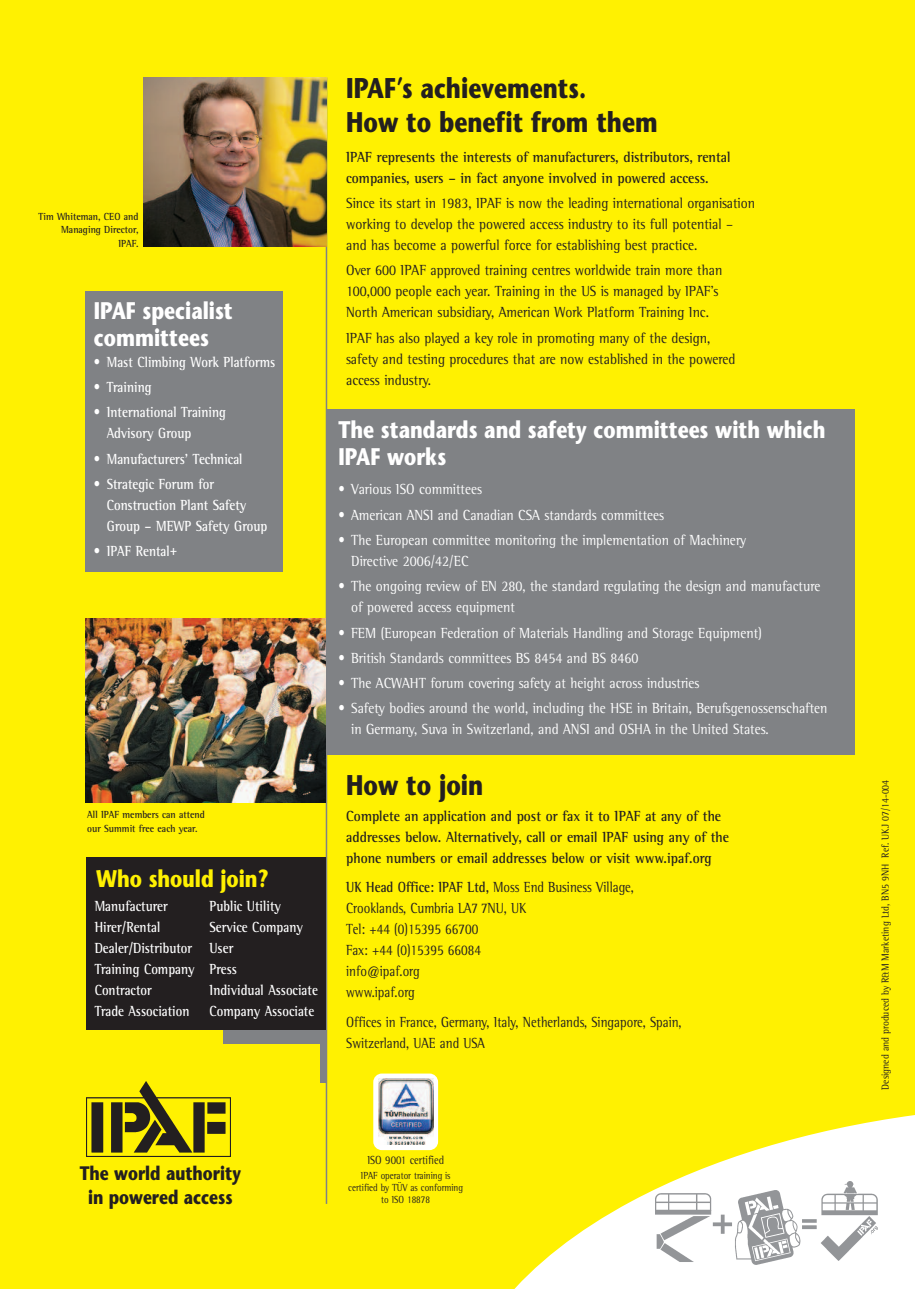
<style>
.page{position:relative;width:915px;height:1289px;background:#fff}
.page>*{position:absolute;margin:0;border:0;box-sizing:border-box;transform-origin:0 0}
.t1{font:700 28.5px/34.5px "Stone Sans";color:#231f20;scale:.8 1}
.t2{font:700 24px/27px "Stone Sans";color:#fff;scale:.8 1}
.t3{font:700 24px "Stone Sans";color:#fff101;scale:.8 1}
.t4{font:700 19.5px/24px "Stone Sans";color:#231f20;text-align:center;scale:.8 1}
.t5{font:15px/21px "Rotis Semi Serif Std";color:#fff;scale:.85 1}
.t6{font:15px/21px "Rotis Semi Serif Std";color:#231f20;scale:.9 1}
.t7{font:700 15px/21px "Rotis Semi Serif Std";color:#fff;scale:.85 1}
.t8{font:700 15px/21px "Rotis Semi Serif Std";color:#231f20;scale:.9 1}
.t9{font:15px/21px "Rotis Semi Serif Std";color:#231f20;scale:.85 1}
.t10{font:12px "Rotis Semi Serif Std";color:#231f20;scale:.87 1}
.t11{font:700 10.5px/13.5px "Rotis Semi Serif Std";color:#231f20;text-align:right;scale:.9 1}
.t12{font:10.5px "Rotis Semi Serif Std";color:#231f20;scale:.9 1}
.t13{font:10.5px/12.3px "Rotis Semi Serif Std";color:#231f20;text-align:center;scale:.85 1}
.s1{font-weight:700}
</style>
<div class="page">
<div style="left:0;top:0;width:914px;height:1288px;background:#fff101"></div>
<div style="left:223px;top:1029px;width:100px;height:14px;background:#808285"></div>
<div style="left:320px;top:1029px;width:6px;height:53px;background:#808285"></div>
<hr style="left:325px;top:78px;width:2px;height:1125px;background:#808285">
<img style="left:87px;top:1081px;width:144px;height:75px">
<img style="left:143px;top:77px;width:183px;height:170px">
<img style="left:86px;top:618px;width:239px;height:184px">
<div style="left:86px;top:291px;width:197px;height:280px;background:#808285"></div>
<div style="left:327px;top:409px;width:527px;height:346px;background:#808285"></div>
<div style="left:86px;top:857px;width:239px;height:173px;background:#231f20"></div>
<svg style="left:515px;top:1115px;width:399px;height:173px;fill:#fff"></svg>
<img style="left:655px;top:1180px;width:221px;height:85px">
<div style="left:373px;top:1073px;width:65px;height:77px;background:#fff;border-radius:9px"></div>
<img style="left:378px;top:1078px;width:55px;height:66px">
<p class="t11" style="left:39px;top:210px;width:112px">Tim Whiteman, CEO and<br>Managing Director,<br>IPAF.</p>
<h2 class="t2" style="left:94px;top:299px;width:175px">IPAF specialist committees</h2>
<p class="t7" style="left:94px;top:352px;width:215px">• Mast Climbing Work Platforms</p>
<p class="t7" style="left:94px;top:378px;width:69px">• Training</p>
<p class="t7" style="left:107px;top:403px;width:142px;text-indent:-13px">• International Training<br>Advisory Group</p>
<p class="t7" style="left:94px;top:449px;width:176px">• Manufacturers’ Technical</p>
<p class="t7" style="left:107px;top:474px;width:190px;text-indent:-13px">• Strategic Forum for<br>Construction Plant Safety<br>Group – MEWP Safety Group</p>
<p class="t7" style="left:94px;top:542px;width:100px">• IPAF Rental+</p>
<p class="t11" style="left:87px;top:808px;width:132px;text-align:left">All IPAF members can attend our Summit free each year.</p>
<h2 class="t3" style="left:96px;top:868px;width:217px">Who should join?</h2>
<p class="t7" style="left:95px;top:896px;width:119px">Manufacturer<br>Hirer/Rental<br>Dealer/Distributor<br>Training Company<br>Contractor<br>Trade Association</p>
<p class="t7" style="left:209px;top:896px;width:129px">Public Utility<br>Service Company<br>User<br>Press<br>Individual Associate<br>Company Associate</p>
<h1 class="t1" style="left:346px;top:74px;width:391px">IPAF’s achievements.<br>How to benefit from them</h1>
<p class="t8" style="left:346px;top:148px;width:428px">IPAF represents the interests of manufacturers, distributors, rental companies, users – in fact anyone involved in powered access.</p>
<p class="t6" style="left:346px;top:194px;width:455px">Since its start in 1983, IPAF is now the leading international organisation working to develop the powered access industry to its full potential – and has become a powerful force for establishing best practice.</p>
<p class="t6" style="left:346px;top:261px;width:419px">Over 600 IPAF approved training centres worldwide train more than<br>100,000 people each year. Training in the US is managed by IPAF’s<br>North American subsidiary, American Work Platform Training Inc.</p>
<p class="t6" style="left:346px;top:328px;width:434px">IPAF has also played a key role in promoting many of the design, safety and testing procedures that are now established in the powered access industry.</p>
<h2 class="t2" style="left:338px;top:418px;width:610px">The standards and safety committees with which<br>IPAF works</h2>
<p class="t5" style="left:338px;top:480px;width:170px">• Various ISO committees</p>
<p class="t5" style="left:338px;top:505px;width:384px">• American ANSI and Canadian CSA standards committees</p>
<p class="t5" style="left:351px;top:531px;width:466px;text-indent:-13px">• The European committee monitoring the implementation of Machinery<br>Directive 2006/42/EC</p>
<p class="t5" style="left:351px;top:577px;width:553px;text-indent:-13px">• The ongoing review of EN 280, the standard regulating the design and manufacture of powered access equipment</p>
<p class="t5" style="left:338px;top:623px;width:499px">• FEM (European Federation of Materials Handling and Storage Equipment)</p>
<p class="t5" style="left:338px;top:648px;width:354px">• British Standards committees BS 8454 and BS 8460</p>
<p class="t5" style="left:338px;top:674px;width:426px">• The ACWAHT forum covering safety at height across industries</p>
<p class="t5" style="left:351px;top:699px;width:561px;text-indent:-13px">• Safety bodies around the world, including the HSE in Britain, Berufsgenossenschaften in Germany, Suva in Switzerland, and ANSI and OSHA in the United States.</p>
<h1 class="t1" style="left:346px;top:771px;width:173px">How to join</h1>
<p class="t8" style="left:346px;top:806px;width:427px">Complete an application and post or fax it to IPAF at any of the addresses below. Alternatively, call or email IPAF using any of the phone numbers or email addresses below or visit www.ipaf.org</p>
<p class="t9" style="left:346px;top:878px;width:340px"><span class="s1">UK Head Office: IPAF Ltd,</span> Moss End Business Village,<br>Crooklands, Cumbria LA7 7NU, UK<br>Tel: +44 (0)15395 66700<br>Fax: +44 (0)15395 66084<br>info@ipaf.org<br>www.ipaf.org</p>
<p class="t9" style="left:346px;top:1012px;width:396px">Offices in France, Germany, Italy, Netherlands, Singapore, Spain,<br>Switzerland, UAE and USA</p>
<h3 class="t4" style="left:80px;top:1162px;width:203px">The world authority in powered access</h3>
<p class="t10" style="left:367px;top:1155px;width:90px">ISO 9001 certified</p>
<p class="t13" style="left:348px;top:1169px;width:136px">IPAF operator training is certified by TÜV as conforming to ISO 18878</p>
<p class="t12" style="left:881px;top:1089px;width:346px;rotate:-90deg">Designed and produced by R&amp;M Marketing Ltd, BN5 9NH Ref. UKJ 07/14-004</p>
</div>
